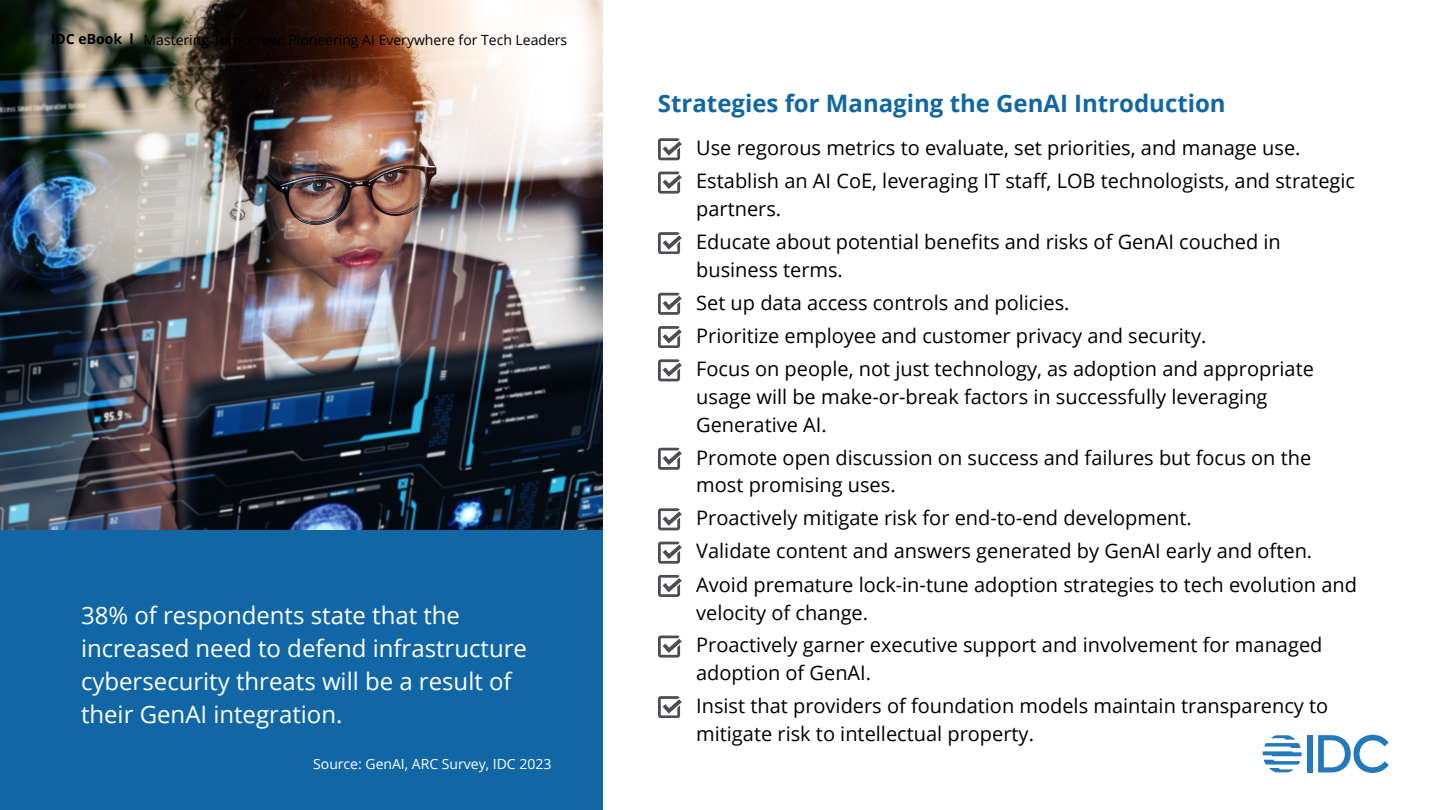
<style>
.page{position:relative;width:1440px;height:810px;background:#fff}
.page>*{position:absolute;margin:0;border:0;box-sizing:border-box;transform-origin:0 0}
.t1{font:24px/33px "Open Sans";color:#fff}
.t2{font:700 24px "Open Sans";color:#1167a6}
.t3{font:20px/27.8px "Open Sans";color:#000}
.t4{font:14px "Open Sans";color:#000}
.t5{font:14px "Open Sans";color:#fff}
.t6{font:700 14px "Open Sans";color:#000}
</style>
<div class="page">
<img style="left:0;top:0;width:603px;height:530px">
<svg style="left:658px;top:138px;width:24px;height:22px"></svg>
<svg style="left:658px;top:172px;width:24px;height:21px"></svg>
<svg style="left:658px;top:232px;width:24px;height:22px"></svg>
<svg style="left:658px;top:293px;width:24px;height:22px"></svg>
<svg style="left:658px;top:326px;width:24px;height:22px"></svg>
<svg style="left:658px;top:359px;width:24px;height:22px"></svg>
<svg style="left:658px;top:448px;width:24px;height:21px"></svg>
<svg style="left:658px;top:508px;width:24px;height:22px"></svg>
<svg style="left:658px;top:542px;width:24px;height:21px"></svg>
<svg style="left:658px;top:575px;width:24px;height:22px"></svg>
<svg style="left:658px;top:636px;width:24px;height:21px"></svg>
<svg style="left:658px;top:696px;width:24px;height:22px"></svg>
<div style="left:0;top:530px;width:603px;height:280px;background:#1167a6"></div>
<div style="left:1308px;top:735px;width:5px;height:37px;background:#2279bc"></div>
<svg style="left:1318px;top:735px;width:71px;height:38px"></svg>
<svg style="left:1263px;top:735px;width:39px;height:37px"></svg>
<p class="t6" style="left:51px;top:29px;width:84px">IDC eBook l</p>
<p class="t4" style="left:144px;top:30px;width:425px">Mastering Tomorrow: Pioneering AI Everywhere for Tech Leaders</p>
<p class="t1" style="left:81px;top:598px;width:447px">38% of respondents state that the increased need to defend infrastructure cybersecurity threats will be a result of their GenAI integration.</p>
<p class="t5" style="left:313px;top:754px;width:240px">Source: GenAI, ARC Survey, IDC 2023</p>
<p class="t2" style="left:658px;top:86px;width:569px">Strategies for Managing the GenAI Introduction</p>
<p class="t3" style="left:696px;top:133px;width:606px">Use regorous metrics to evaluate, set priorities, and manage use.</p>
<p class="t3" style="left:696px;top:167px;width:660px">Establish an AI CoE, leveraging IT staff, LOB technologists, and strategic partners.</p>
<p class="t3" style="left:696px;top:227px;width:586px">Educate about potential benefits and risks of GenAI couched in business terms.</p>
<p class="t3" style="left:696px;top:288px;width:375px">Set up data access controls and policies.</p>
<p class="t3" style="left:696px;top:321px;width:512px">Prioritize employee and customer privacy and security.</p>
<p class="t3" style="left:696px;top:355px;width:619px">Focus on people, not just technology, as adoption and appropriate usage will be make-or-break factors in successfully leveraging<br>Generative AI.</p>
<p class="t3" style="left:696px;top:443px;width:617px">Promote open discussion on success and failures but focus on the most promising uses.</p>
<p class="t3" style="left:696px;top:504px;width:497px">Proactively mitigate risk for end-to-end development.</p>
<p class="t3" style="left:696px;top:537px;width:618px">Validate content and answers generated by GenAI early and often.</p>
<p class="t3" style="left:696px;top:570px;width:662px">Avoid premature lock-in-tune adoption strategies to tech evolution and velocity of change.</p>
<p class="t3" style="left:696px;top:631px;width:628px">Proactively garner executive support and involvement for managed adoption of GenAI.</p>
<p class="t3" style="left:696px;top:691px;width:634px">Insist that providers of foundation models maintain transparency to mitigate risk to intellectual property.</p>
</div>
